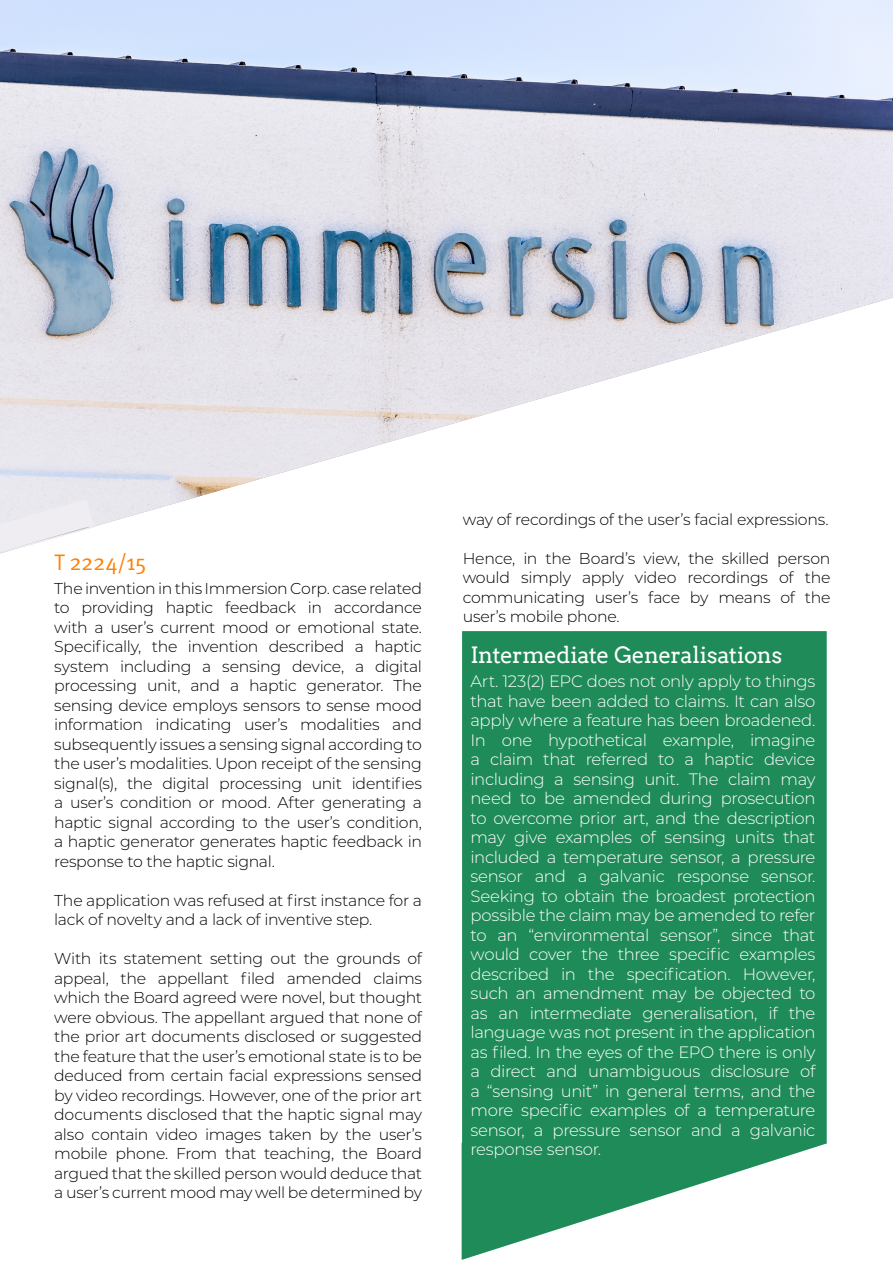
<style>
.page{position:relative;width:893px;height:1263px;background:#fff}
.page>*{position:absolute;margin:0;border:0;box-sizing:border-box;transform-origin:0 0}
.t1{font:22.5px "Arvo";letter-spacing:-.025em;color:#fff}
.t2{font:22.5px "Meta Pro Norm";letter-spacing:-.025em;color:#fd8204}
.t3{font:300 16.5px/19.5px "Montserrat";letter-spacing:-.02em;color:#fff;text-align:justify}
.t4{font:300 15.75px/19.5px "Montserrat";letter-spacing:-.02em;color:#000;text-align:justify}
</style>
<div class="page">
<img style="left:0;top:0;width:893px;height:526px">
<svg style="left:0;top:499px;width:96px;height:55px"></svg>
<svg style="left:461px;top:1142px;width:366px;height:118px"></svg>
<div style="left:462px;top:631px;width:365px;height:512px;background:#1f8b59;border:2px solid #1f8b59"></div>
<h1 class="t2" style="left:54px;top:545px;width:94px">T 2224/15</h1>
<p class="t4" style="left:54px;top:578px;width:369px">The invention in this Immersion Corp. case related to providing haptic feedback in accordance with a user’s current mood or emotional state.<br>Specifically, the invention described a haptic system including a sensing device, a digital processing unit, and a haptic generator. The sensing device employs sensors to sense mood information indicating user’s modalities and subsequently issues a sensing signal according to the user’s modalities. Upon receipt of the sensing signal(s), the digital processing unit identifies a user’s condition or mood. After generating a haptic signal according to the user’s condition, a haptic generator generates haptic feedback in response to the haptic signal.</p>
<p class="t4" style="left:54px;top:890px;width:369px">The application was refused at first instance for a lack of novelty and a lack of inventive step.</p>
<p class="t4" style="left:54px;top:948px;width:369px">With its statement setting out the grounds of appeal, the appellant filed amended claims which the Board agreed were novel, but thought were obvious. The appellant argued that none of the prior art documents disclosed or suggested the feature that the user’s emotional state is to be deduced from certain facial expressions sensed by video recordings. However, one of the prior art documents disclosed that the haptic signal may also contain video images taken by the user’s mobile phone. From that teaching, the Board argued that the skilled person would deduce that a user’s current mood may well be determined by</p>
<p class="t4" style="left:463px;top:509px;width:367px">way of recordings of the user’s facial expressions.</p>
<p class="t4" style="left:463px;top:548px;width:369px">Hence, in the Board’s view, the skilled person would simply apply video recordings of the communicating user’s face by means of the user’s mobile phone.</p>
<h1 class="t1" style="left:470px;top:642px;width:313px">Intermediate Generalisations</h1>
<p class="t3" style="left:470px;top:671px;width:346px">Art. 123(2) EPC does not only apply to things that have been added to claims. It can also apply where a feature has been broadened.<br>In one hypothetical example, imagine a claim that referred to a haptic device including a sensing unit. The claim may need to be amended during prosecution to overcome prior art, and the description may give examples of sensing units that included a temperature sensor, a pressure sensor and a galvanic response sensor.<br>Seeking to obtain the broadest protection possible the claim may be amended to refer to an “environmental sensor”, since that would cover the three specific examples described in the specification. However, such an amendment may be objected to as an intermediate generalisation, if the language was not present in the application as filed. In the eyes of the EPO there is only a direct and unambiguous disclosure of a “sensing unit” in general terms, and the more specific examples of a temperature sensor, a pressure sensor and a galvanic response sensor.</p>
</div>
